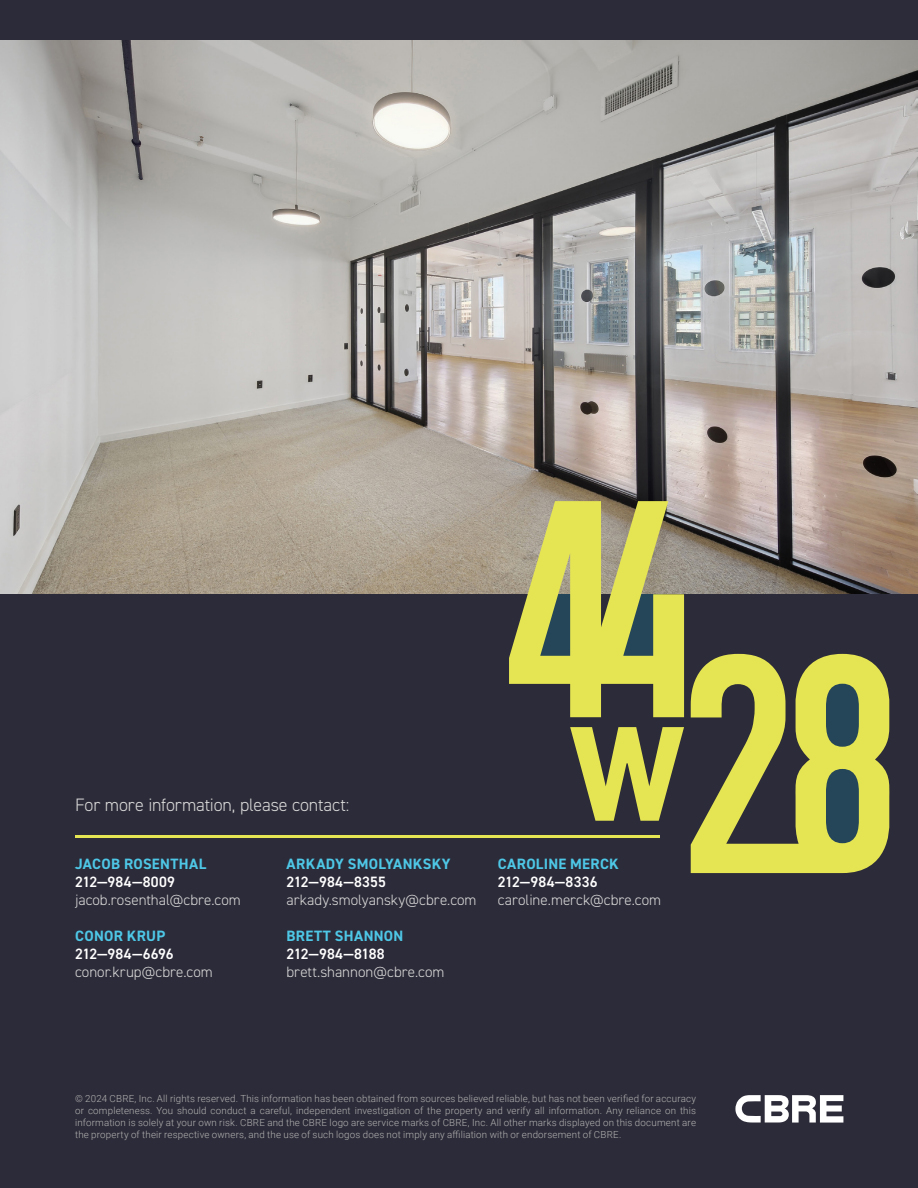
<style>
.page{position:relative;width:918px;height:1188px;background:#2c2b39}
.page>*{position:absolute;margin:0;border:0;box-sizing:border-box;transform-origin:0 0}
.t1{font:300 18px "DIN2014";letter-spacing:-.005em;color:#dadada}
.t2{font:300 15px "DIN2014";letter-spacing:.005em;color:#dadada}
.t3{font:700 15px "DIN2014";letter-spacing:.02em;color:#4ec7e6}
.t4{font:600 15px "DIN2014";letter-spacing:.01em;color:#fff}
.t5{font:600 15px "DIN2014";letter-spacing:-.02em;color:#fff}
.t6{font:600 15px "DIN2014";letter-spacing:-.03em;color:#fff}
.t7{font:300 9.75px/11.7px "Roboto";letter-spacing:.02em;color:#b3b3b3;text-align:justify}
</style>
<div class="page">
<hr style="left:75px;top:835px;width:585px;height:3px;background:#e5e553">
<img style="left:0;top:40px;width:918px;height:554px">
<svg style="left:509px;top:501px;width:382px;height:372px"></svg>
<svg style="left:735px;top:1095px;width:108px;height:28px"></svg>
<p class="t1" style="left:75px;top:793px;width:276px">For more information, please contact:</p>
<p class="t3" style="left:75px;top:853px;width:133px">JACOB ROSENTHAL</p>
<p class="t4" style="left:75px;top:872px;width:101px">212—984—8009</p>
<p class="t2" style="left:75px;top:890px;width:167px">jacob.rosenthal@cbre.com</p>
<p class="t3" style="left:75px;top:925px;width:92px">CONOR KRUP</p>
<p class="t5" style="left:75px;top:944px;width:100px">212—984—6696</p>
<p class="t2" style="left:75px;top:962px;width:139px">conor.krup@cbre.com</p>
<p class="t3" style="left:287px;top:853px;width:166px">ARKADY SMOLYANKSKY</p>
<p class="t4" style="left:287px;top:872px;width:101px">212—984—8355</p>
<p class="t2" style="left:287px;top:890px;width:192px">arkady.smolyansky@cbre.com</p>
<p class="t3" style="left:287px;top:925px;width:118px">BRETT SHANNON</p>
<p class="t6" style="left:287px;top:944px;width:100px">212—984—8188</p>
<p class="t2" style="left:287px;top:962px;width:159px">brett.shannon@cbre.com</p>
<p class="t3" style="left:498px;top:853px;width:122px">CAROLINE MERCK</p>
<p class="t4" style="left:498px;top:872px;width:101px">212—984—8336</p>
<p class="t2" style="left:498px;top:890px;width:165px">caroline.merck@cbre.com</p>
<p class="t7" style="left:75px;top:1093px;width:622px">© 2024 CBRE, Inc. All rights reserved. This information has been obtained from sources believed reliable, but has not been verified for accuracy or completeness. You should conduct a careful, independent investigation of the property and verify all information. Any reliance on this information is solely at your own risk. CBRE and the CBRE logo are service marks of CBRE, Inc. All other marks displayed on this document are the property of their respective owners, and the use of such logos does not imply any affiliation with or endorsement of CBRE.</p>
</div>
